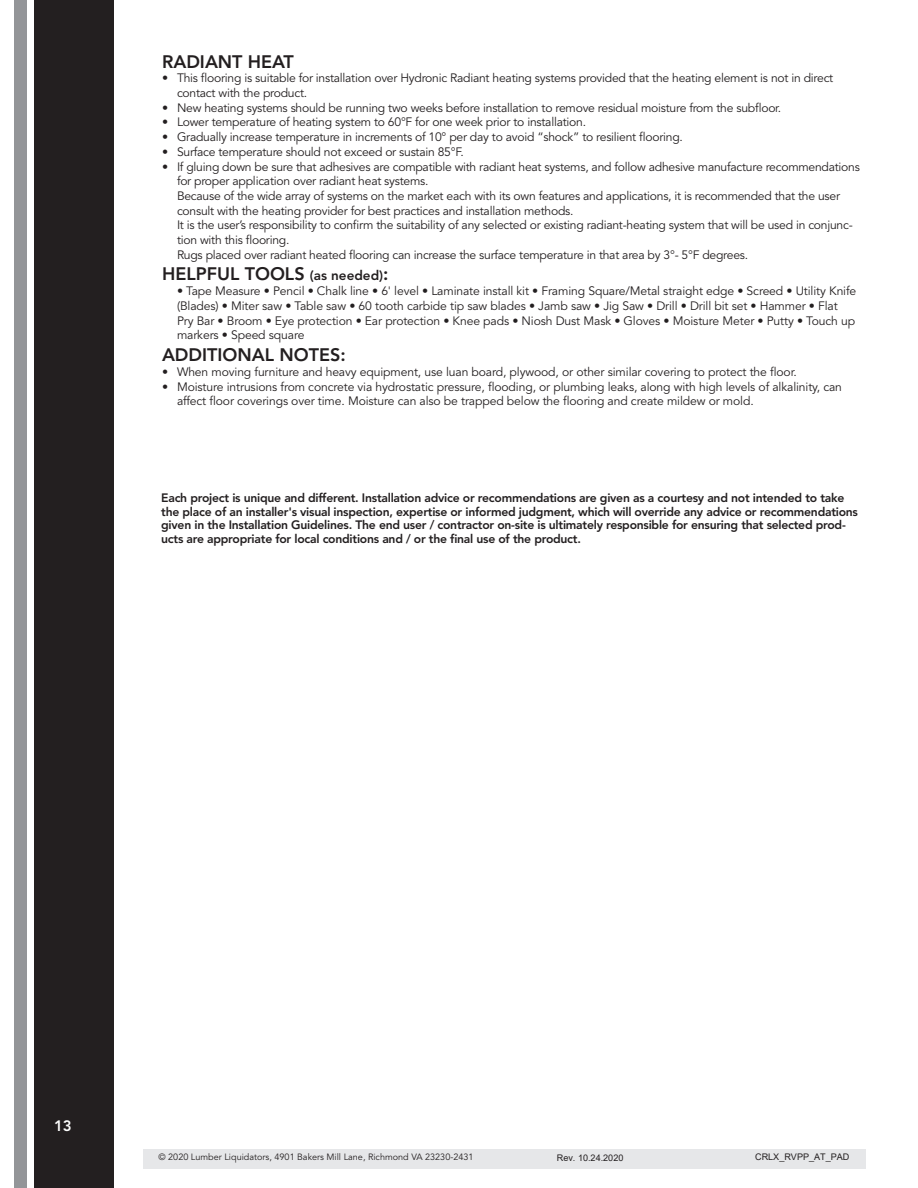
<style>
.page{position:relative;width:918px;height:1188px;background:#fff}
.page>*{position:absolute;margin:0;border:0;box-sizing:border-box;transform-origin:0 0}
.t1{font:800 18px "Avenir";color:#231f20}
.t2{font:800 15px "Avenir";color:#fff}
.t3{font:12.15px/14.7px "Avenir";letter-spacing:-.02em;color:#231f20}
.t4{font:800 12.15px/13.5px "Avenir";letter-spacing:-.02em;color:#231f20}
.t5{font:9.15px "Avenir";color:#231f20}
.t6{font:9.15px "Arial";color:#231f20}
.s1{font-size:13.5px}
</style>
<div class="page">
<div style="left:14px;top:0;width:12px;height:1188px;background:#939598"></div>
<div style="left:34px;top:0;width:80px;height:1188px;background:#231f20"></div>
<div style="left:143px;top:1149px;width:723px;height:19px;background:#e6e7e9"></div>
<h1 class="t1" style="left:162px;top:51px;width:133px">RADIANT HEAT</h1>
<p class="t3" style="left:177px;top:71px;width:658px;text-indent:-15px">• This flooring is suitable for installation over Hydronic Radiant heating systems provided that the heating element is not in direct contact with the product.</p>
<p class="t3" style="left:162px;top:101px;width:621px">• New heating systems should be running two weeks before installation to remove residual moisture from the subfloor.</p>
<p class="t3" style="left:162px;top:115px;width:426px">• Lower temperature of heating system to 60°F for one week prior to installation.</p>
<p class="t3" style="left:162px;top:130px;width:522px">• Gradually increase temperature in increments of 10° per day to avoid “shock” to resilient flooring.</p>
<p class="t3" style="left:162px;top:145px;width:303px">• Surface temperature should not exceed or sustain 85°F.</p>
<p class="t3" style="left:177px;top:159px;width:684px;text-indent:-15px">• If gluing down be sure that adhesives are compatible with radiant heat systems, and follow adhesive manufacture recommendations for proper application over radiant heat systems.<br>Because of the wide array of systems on the market each with its own features and applications, it is recommended that the user consult with the heating provider for best practices and installation methods.<br>It is the user’s responsibility to confirm the suitability of any selected or existing radiant-heating system that will be used in conjunc&shy;tion with this flooring.<br>Rugs placed over radiant heated flooring can increase the surface temperature in that area by 3°- 5°F degrees.</p>
<h1 class="t1" style="left:162px;top:263px;width:228px">HELPFUL TOOLS <span class="s1">(as needed)</span>:</h1>
<p class="t3" style="left:177px;top:284px;width:681px">• Tape Measure • Pencil • Chalk line • 6' level • Laminate install kit • Framing Square/Metal straight edge • Screed • Utility Knife (Blades) • Miter saw • Table saw • 60 tooth carbide tip saw blades • Jamb saw • Jig Saw • Drill • Drill bit set • Hammer • Flat Pry Bar • Broom • Eye protection • Ear protection • Knee pads • Niosh Dust Mask • Gloves • Moisture Meter • Putty • Touch up markers • Speed square</p>
<h1 class="t1" style="left:162px;top:344px;width:185px">ADDITIONAL NOTES:</h1>
<p class="t3" style="left:162px;top:365px;width:636px">• When moving furniture and heavy equipment, use luan board, plywood, or other similar covering to protect the floor.</p>
<p class="t3" style="left:177px;top:380px;width:667px;text-indent:-15px">• Moisture intrusions from concrete via hydrostatic pressure, flooding, or plumbing leaks, along with high levels of alkalinity, can affect floor coverings over time. Moisture can also be trapped below the flooring and create mildew or mold.</p>
<p class="t4" style="left:161px;top:491px;width:698px">Each project is unique and different. Installation advice or recommendations are given as a courtesy and not intended to take the place of an installer's visual inspection, expertise or informed judgment, which will override any advice or recommendations given in the Installation Guidelines. The end user / contractor on-site is ultimately responsible for ensuring that selected prod&shy;ucts are appropriate for local conditions and / or the final use of the product.</p>
<p class="t2" style="left:54px;top:1117px;width:19px">13</p>
<p class="t5" style="left:158px;top:1152px;width:317px">© 2020 Lumber Liquidators, 4901 Bakers Mill Lane, Richmond VA 23230-2431</p>
<p class="t6" style="left:557px;top:1151px;width:68px">Rev. 10.24.2020</p>
<p class="t6" style="left:755px;top:1151px;width:96px">CRLX_RVPP_AT_PAD</p>
</div>
